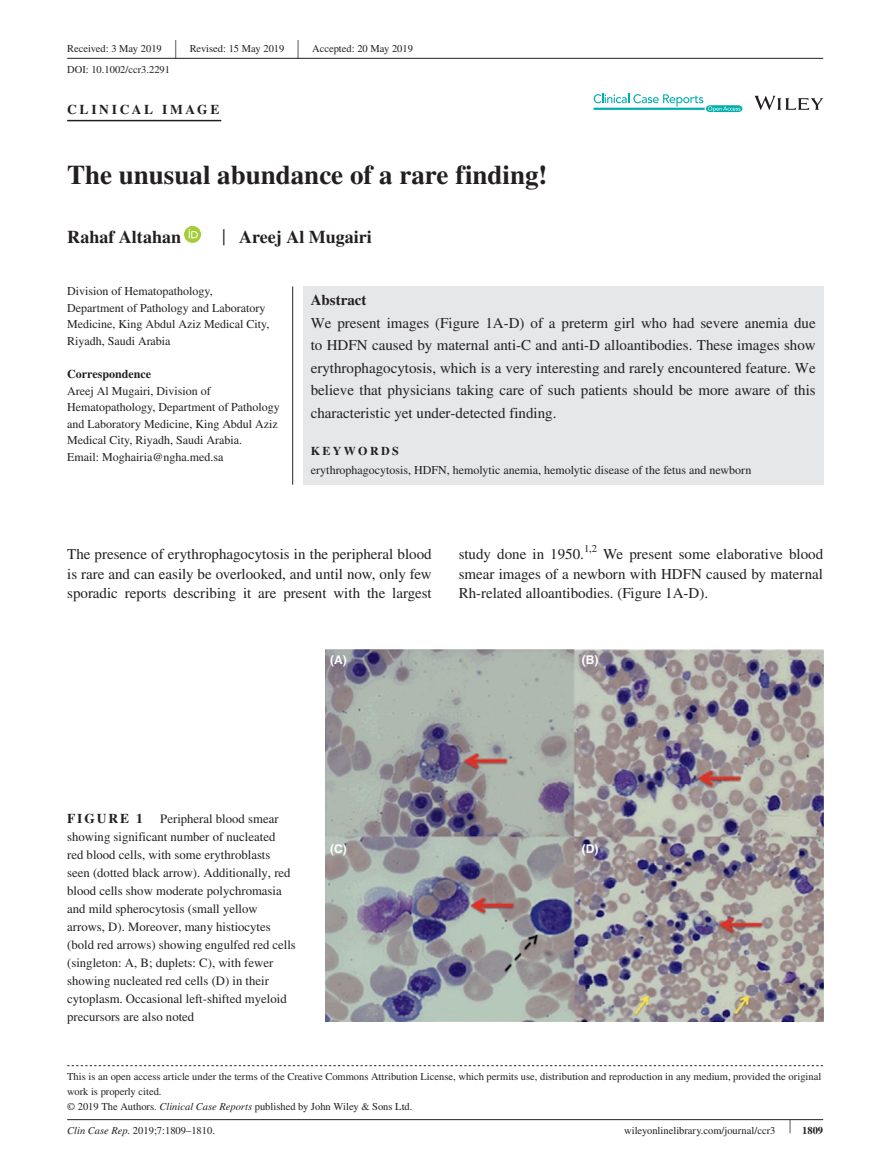
<style>
.page{position:relative;width:893px;height:1174px;background:#fff}
.page>*{position:absolute;margin:0;border:0;box-sizing:border-box;transform-origin:0 0}
.t1{font:700 27px "STIX";color:#231f20}
.t2{font:26.55px "STIX";color:#231f20;scale:.4 1}
.t3{font:700 18px "STIX";color:#231f20}
.t4{font:15px/22.5px "STIX";color:#231f20;text-align:justify}
.t5{font:700 15px "STIX";color:#231f20}
.t6{font:700 13.5px "STIX";letter-spacing:.2em;color:#231f20}
.t7{font:12.75px/18px "STIX";color:#231f20}
.t8{font:12px/16.5px "STIX";color:#231f20}
.t9{font:700 12px "STIX";color:#231f20}
.t10{font:700 12px "Helvetica";color:#fff}
.t11{font:700 12px "STIX";letter-spacing:.2em;color:#231f20}
.t12{font:10.5px/15px "STIX";color:#231f20}
.s1{font-weight:400;font-size:23.4px}
.s2{font-style:italic}
.s3{font-size:19.5px}
.s4{font-weight:700}
</style>
<div class="page">
<hr style="left:67px;top:1119px;width:756px;height:1px;background:#231f20">
<svg style="left:754px;top:96px;width:69px;height:14px"></svg>
<svg style="left:594px;top:94px;width:148px;height:18px"></svg>
<hr style="left:67px;top:58px;width:756px;height:1px;background:#231f20">
<hr style="left:67px;top:120px;width:154px;height:1px;background:#231f20">
<svg style="left:184px;top:226px;width:17px;height:17px"></svg>
<svg style="left:189px;top:229px;width:9px;height:9px"></svg>
<svg style="left:67px;top:1065px;width:756px;height:1px"></svg>
<div style="left:303px;top:286px;width:520px;height:198px;background:#e6e7e9"></div>
<hr style="left:292px;top:286px;width:1px;height:198px;background:#231f20">
<img style="left:326px;top:649px;width:497px;height:372px">
<p class="t12" style="left:67px;top:41px;width:96px">Received: 3 May 2019</p>
<h2 class="t2" style="left:175px;top:31px;width:7px">|</h2>
<p class="t12" style="left:190px;top:41px;width:96px">Revised: 15 May 2019</p>
<h2 class="t2" style="left:297px;top:31px;width:7px">|</h2>
<p class="t12" style="left:312px;top:41px;width:102px">Accepted: 20 May 2019</p>
<p class="t12" style="left:67px;top:63px;width:104px">DOI: 10.1002/ccr3.2291</p>
<p class="t6" style="left:67px;top:101px;width:154px">CLINICAL IMAGE</p>
<h1 class="t1" style="left:67px;top:159px;width:482px">The unusual abundance of a rare finding!</h1>
<p class="t3" style="left:67px;top:226px;width:115px">Rahaf Altahan</p>
<p class="t3" style="left:222px;top:226px;width:151px"><span class="s1">|</span> Areej Al Mugairi</p>
<p class="t8" style="left:67px;top:284px;width:204px">Division of Hematopathology, Department of Pathology and Laboratory Medicine, King Abdul Aziz Medical City, Riyadh, Saudi Arabia</p>
<p class="t9" style="left:67px;top:367px;width:85px">Correspondence</p>
<p class="t8" style="left:67px;top:383px;width:214px">Areej Al Mugairi, Division of Hematopathology, Department of Pathology and Laboratory Medicine, King Abdul Aziz Medical City, Riyadh, Saudi Arabia.<br>Email: Moghairia@ngha.med.sa</p>
<p class="t5" style="left:311px;top:291px;width:57px">Abstract</p>
<p class="t4" style="left:311px;top:312px;width:507px">We present images (Figure 1A‐D) of a preterm girl who had severe anemia due to HDFN caused by maternal anti‐C and anti‐D alloantibodies. These images show erythrophagocytosis, which is a very interesting and rarely encountered feature. We believe that physicians taking care of such patients should be more aware of this characteristic yet under‐detected finding.</p>
<p class="t11" style="left:311px;top:443px;width:90px">KEYWORDS</p>
<p class="t8" style="left:311px;top:463px;width:442px">erythrophagocytosis, HDFN, hemolytic anemia, hemolytic disease of the fetus and newborn</p>
<p class="t4" style="left:67px;top:545px;width:366px;line-height:19.5px">The presence of erythrophagocytosis in the peripheral blood is rare and can easily be overlooked, and until now, only few sporadic reports describing it are present with the largest</p>
<p class="t4" style="left:459px;top:544px;width:127px">study done in 1950.</p>
<p class="t12" style="left:584px;top:542px;width:15px">1,2</p>
<p class="t4" style="left:459px;top:545px;width:366px;line-height:19.5px;text-indent:145px">We present some elaborative blood smear images of a newborn with HDFN caused by maternal Rh‐related alloantibodies. (Figure 1A‐D).</p>
<p class="t10" style="left:330px;top:652px;width:18px">(A)</p>
<p class="t10" style="left:582px;top:652px;width:18px">(B)</p>
<p class="t6" style="left:67px;top:810px;width:77px">FIGURE 1</p>
<p class="t7" style="left:67px;top:810px;width:230px;text-indent:93px">Peripheral blood smear showing significant number of nucleated<br>red blood cells, with some erythroblasts seen (dotted black arrow). Additionally, red blood cells show moderate polychromasia and mild spherocytosis (small yellow arrows, D). Moreover, many histiocytes (bold red arrows) showing engulfed red cells (singleton: A, B; duplets: C), with fewer showing nucleated red cells (D) in their cytoplasm. Occasional left‐shifted myeloid precursors are also noted</p>
<p class="t10" style="left:330px;top:841px;width:18px">(C)</p>
<p class="t10" style="left:582px;top:841px;width:18px">(D)</p>
<p class="t12" style="left:67px;top:1069px;width:756px">This is an open access article under the terms of the Creative Commons Attribution License, which permits use, distribution and reproduction in any medium, provided the original work is properly cited.<br>© 2019 The Authors. <span class="s2">Clinical Case Reports</span> published by John Wiley &amp; Sons Ltd.</p>
<p class="t12" style="left:67px;top:1123px;width:149px"><span class="s2">Clin Case Rep.</span> 2019;7:1809–1810.</p>
<p class="t12" style="left:624px;top:1123px;width:200px">wileyonlinelibrary.com/journal/ccr3 <span class="s3">|</span> <span class="s4">1809</span></p>
</div>
